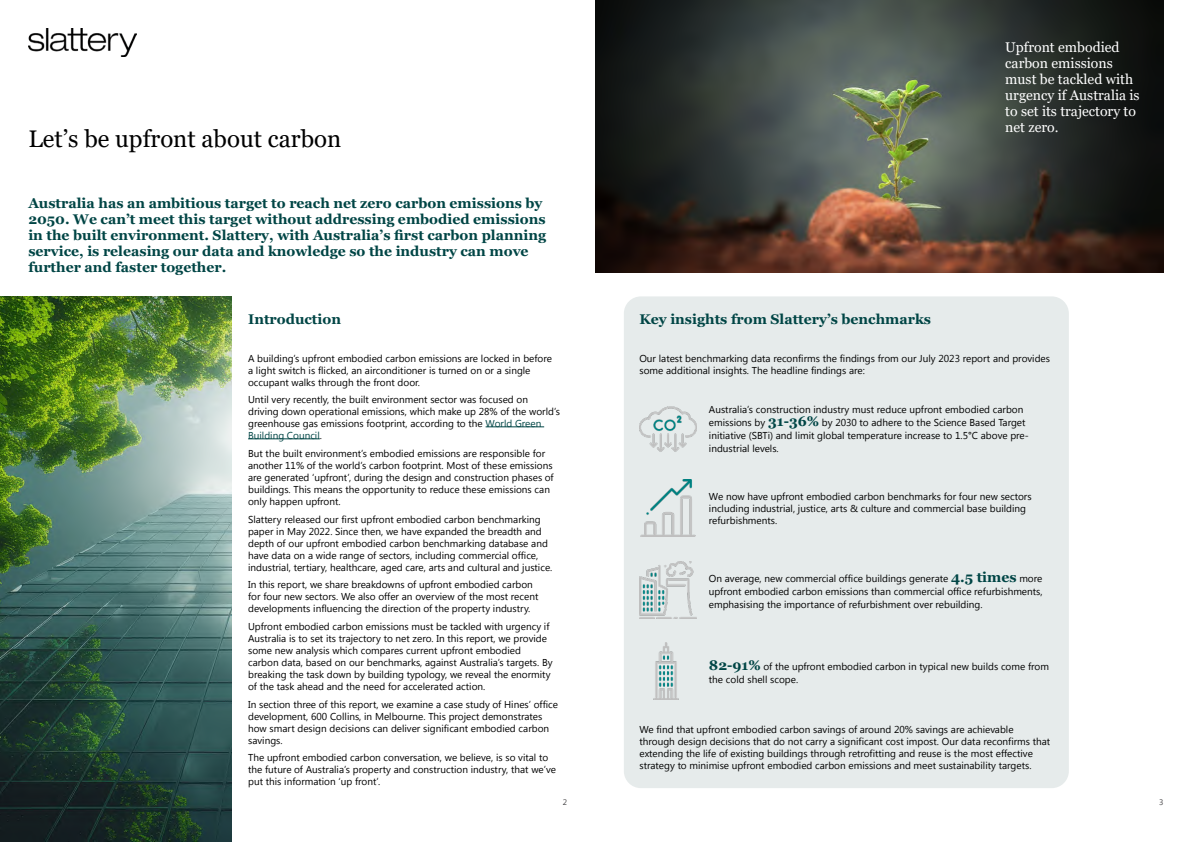
<style>
.page{position:relative;width:1191px;height:842px;background:#fff}
.page>*{position:absolute;margin:0;border:0;box-sizing:border-box;transform-origin:0 0}
.t1{font:24px "Georgia";color:#000}
.t2{font:700 14px/16px "Georgia";color:#004545}
.t3{font:14px/16px "Georgia";color:#fff}
.t4{font:10px/12px "Khmer UI";color:#000}
.t5{font:8px "Khmer UI";color:#414042}
.s1{color:#004545}
.s2{font-family:"Georgia";font-weight:700;font-size:14px;color:#004545}
</style>
<div class="page">
<img style="left:28px;top:28px;width:108px;height:29px">
<div style="left:624px;top:296px;width:444px;height:492px;background:#e6ebeb;border-radius:17px"></div>
<img style="left:653px;top:643px;width:26px;height:56px">
<img style="left:639px;top:406px;width:57px;height:46px">
<img style="left:0;top:296px;width:231px;height:546px">
<img style="left:596px;top:0;width:567px;height:272px">
<hr style="left:485px;top:427px;width:59px;height:1px;background:#004545">
<hr style="left:248px;top:439px;width:72px;height:1px;background:#004545">
<img style="left:639px;top:561px;width:57px;height:57px">
<img style="left:640px;top:480px;width:56px;height:57px">
<h1 class="t1" style="left:28px;top:124px;width:314px">Let’s be upfront about carbon</h1>
<p class="t2" style="left:28px;top:195px;width:519px">Australia has an ambitious target to reach net zero carbon emissions by 2050. We can’t meet this target without addressing embodied emissions in the built environment. Slattery, with Australia’s first carbon planning service, is releasing our data and knowledge so the industry can move further and faster together.</p>
<h2 class="t2" style="left:248px;top:311px;width:94px">Introduction</h2>
<p class="t4" style="left:248px;top:352px;width:305px">A building’s upfront embodied carbon emissions are locked in before a light switch is flicked, an airconditioner is turned on or a single occupant walks through the front door.</p>
<p class="t4" style="left:248px;top:394px;width:313px">Until very recently, the built environment sector was focused on driving down operational emissions, which make up 28% of the world’s greenhouse gas emissions footprint, according to the <span class="s1">World Green Building Council</span>.</p>
<p class="t4" style="left:248px;top:447px;width:307px">But the built environment’s embodied emissions are responsible for another 11% of the world’s carbon footprint. Most of these emissions are generated ‘upfront’, during the design and construction phases of buildings. This means the opportunity to reduce these emissions can only happen upfront.</p>
<p class="t4" style="left:248px;top:513px;width:306px">Slattery released our first upfront embodied carbon benchmarking paper in May 2022. Since then, we have expanded the breadth and depth of our upfront embodied carbon benchmarking database and have data on a wide range of sectors, including commercial office, industrial, tertiary, healthcare, aged care, arts and cultural and justice.</p>
<p class="t4" style="left:248px;top:579px;width:292px">In this report, we share breakdowns of upfront embodied carbon for four new sectors. We also offer an overview of the most recent developments influencing the direction of the property industry.</p>
<p class="t4" style="left:248px;top:621px;width:306px">Upfront embodied carbon emissions must be tackled with urgency if Australia is to set its trajectory to net zero. In this report, we provide some new analysis which compares current upfront embodied carbon data, based on our benchmarks, against Australia’s targets. By breaking the task down by building typology, we reveal the enormity of the task ahead and the need for accelerated action.</p>
<p class="t4" style="left:248px;top:698px;width:311px">In section three of this report, we examine a case study of Hines’ office development, 600 Collins, in Melbourne. This project demonstrates how smart design decisions can deliver significant embodied carbon savings.</p>
<p class="t4" style="left:248px;top:752px;width:309px">The upfront embodied carbon conversation, we believe, is so vital to the future of Australia’s property and construction industry, that we’ve put this information ‘up front’.</p>
<h2 class="t3" style="left:1005px;top:40px;width:136px">Upfront embodied carbon emissions must be tackled with urgency if Australia is to set its trajectory to net zero.</h2>
<h2 class="t2" style="left:639px;top:311px;width:293px">Key insights from Slattery’s benchmarks</h2>
<p class="t4" style="left:639px;top:352px;width:412px">Our latest benchmarking data reconfirms the findings from our July 2023 report and provides some additional insights. The headline findings are:</p>
<p class="t4" style="left:709px;top:403px;width:321px;line-height:13px">Australia’s construction industry must reduce upfront embodied carbon emissions by <span class="s2">31-36%</span> by 2030 to adhere to the Science Based Target initiative (SBTi) and limit global temperature increase to 1.5°C above pre&shy;industrial levels.</p>
<p class="t4" style="left:709px;top:490px;width:324px">We now have upfront embodied carbon benchmarks for four new sectors including industrial, justice, arts &amp; culture and commercial base building refurbishments.</p>
<p class="t4" style="left:709px;top:572px;width:335px;line-height:13px;text-align:justify">On average, new commercial office buildings generate <span class="s2">4.5 times</span> more upfront embodied carbon emissions than commercial office refurbishments, emphasising the importance of refurbishment over rebuilding.</p>
<p class="t4" style="left:709px;top:660px;width:341px;line-height:13px"><span class="s2">82-91%</span> of the upfront embodied carbon in typical new builds come from the cold shell scope.</p>
<p class="t4" style="left:639px;top:724px;width:412px">We find that upfront embodied carbon savings of around 20% savings are achievable through design decisions that do not carry a significant cost impost. Our data reconfirms that extending the life of existing buildings through retrofitting and reuse is the most effective strategy to minimise upfront embodied carbon emissions and meet sustainability targets.</p>
<p class="t5" style="left:563px;top:798px;width:6px">2</p>
<p class="t5" style="left:1159px;top:798px;width:6px">3</p>
</div>
